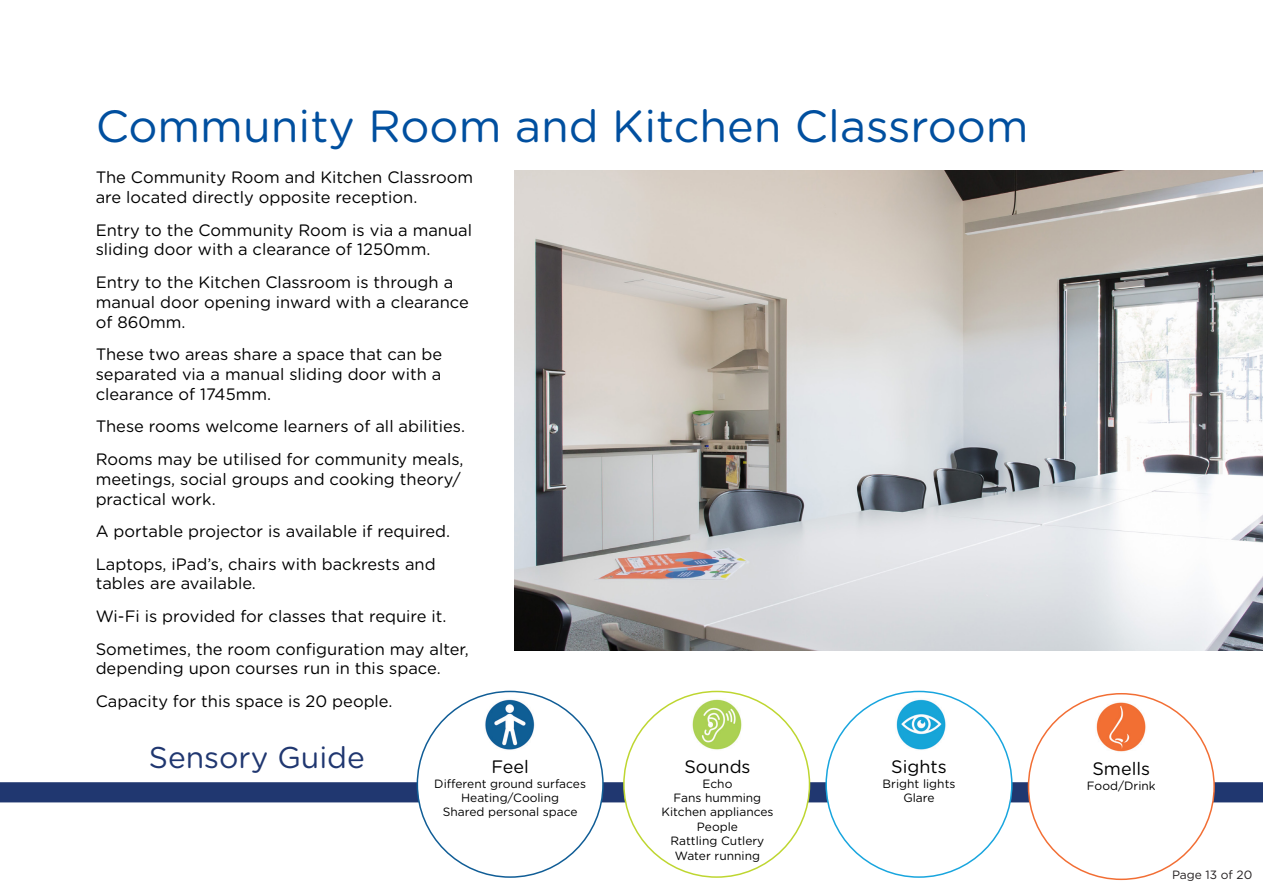
<style>
.page{position:relative;width:1263px;height:893px;background:#fff}
.page>*{position:absolute;margin:0;border:0;box-sizing:border-box;transform-origin:0 0}
.t1{font:45px "Gotham Rounded";color:#004f9f}
.t2{font:30px "Gotham Rounded";color:#203770}
.t3{font:18px "Gotham Rounded";color:#000}
.Body_Copy{font:16.5px/19.8px "Gotham Rounded";color:#000}
.t4{font:12px "Gotham Rounded";color:#000}
.t5{font:12px "Gotham Rounded";color:#231f20}
</style>
<div class="page">
<img style="left:514px;top:170px;width:749px;height:481px">
<div style="left:0;top:783px;width:1263px;height:19px;background:#203770"></div>
<div style="left:0;top:782px;width:1263px;height:20px;border:2px solid #203770"></div>
<div style="left:624px;top:691px;width:185px;height:186px;background:#fff;border-radius:50%"></div>
<div style="left:417px;top:691px;width:186px;height:186px;background:#fff;border-radius:50%"></div>
<div style="left:826px;top:691px;width:186px;height:186px;background:#fff;border-radius:50%"></div>
<img style="left:485px;top:699px;width:50px;height:51px">
<img style="left:692px;top:699px;width:50px;height:51px">
<img style="left:896px;top:699px;width:50px;height:51px">
<div style="left:1028px;top:694px;width:186px;height:185px;background:#fff;border-radius:50%"></div>
<img style="left:1096px;top:702px;width:50px;height:50px">
<p class="t1" style="left:96px;top:95px;width:934px">Community Room and Kitchen Classroom</p>
<p class="Body_Copy" style="left:96px;top:167px;width:379px">The Community Room and Kitchen Classroom are located directly opposite reception.</p>
<p class="Body_Copy" style="left:96px;top:219px;width:378px">Entry to the Community Room is via a manual sliding door with a clearance of 1250mm.</p>
<p class="Body_Copy" style="left:96px;top:272px;width:375px">Entry to the Kitchen Classroom is through a manual door opening inward with a clearance of 860mm.</p>
<p class="Body_Copy" style="left:96px;top:344px;width:348px;text-align:justify">These two areas share a space that can be separated via a manual sliding door with a clearance of 1745mm.</p>
<p class="Body_Copy" style="left:96px;top:416px;width:371px">These rooms welcome learners of all abilities.</p>
<p class="Body_Copy" style="left:96px;top:448px;width:369px">Rooms may be utilised for community meals, meetings, social groups and cooking theory/ practical work.</p>
<p class="Body_Copy" style="left:96px;top:521px;width:356px">A portable projector is available if required.</p>
<p class="Body_Copy" style="left:96px;top:553px;width:342px">Laptops, iPad’s, chairs with backrests and tables are available.</p>
<p class="Body_Copy" style="left:96px;top:605px;width:352px">Wi-Fi is provided for classes that require it.</p>
<p class="Body_Copy" style="left:96px;top:638px;width:375px">Sometimes, the room configuration may alter, depending upon courses run in this space.</p>
<p class="Body_Copy" style="left:96px;top:690px;width:298px">Capacity for this space is 20 people.</p>
<p class="t2" style="left:149px;top:737px;width:218px">Sensory Guide</p>
<p class="t3" style="left:491px;top:754px;width:39px">Feel</p>
<p class="t4" style="left:434px;top:775px;width:153px">Different ground surfaces</p>
<p class="t4" style="left:461px;top:789px;width:100px">Heating/Cooling</p>
<p class="t4" style="left:443px;top:804px;width:136px">Shared personal space</p>
<p class="t3" style="left:684px;top:754px;width:68px">Sounds</p>
<p class="t4" style="left:702px;top:775px;width:31px">Echo</p>
<p class="t4" style="left:674px;top:789px;width:89px">Fans humming</p>
<p class="t4" style="left:661px;top:804px;width:114px">Kitchen appliances</p>
<p class="t4" style="left:697px;top:818px;width:43px">People</p>
<p class="t4" style="left:670px;top:833px;width:95px">Rattling Cutlery</p>
<p class="t4" style="left:675px;top:847px;width:87px">Water running</p>
<p class="t3" style="left:891px;top:754px;width:57px">Sights</p>
<p class="t4" style="left:882px;top:775px;width:74px">Bright lights</p>
<p class="t4" style="left:903px;top:789px;width:33px">Glare</p>
<p class="t3" style="left:1092px;top:757px;width:59px">Smells</p>
<p class="t4" style="left:1087px;top:777px;width:70px">Food/Drink</p>
<p class="t5" style="left:1172px;top:867px;width:82px">Page 13 of 20</p>
</div>
